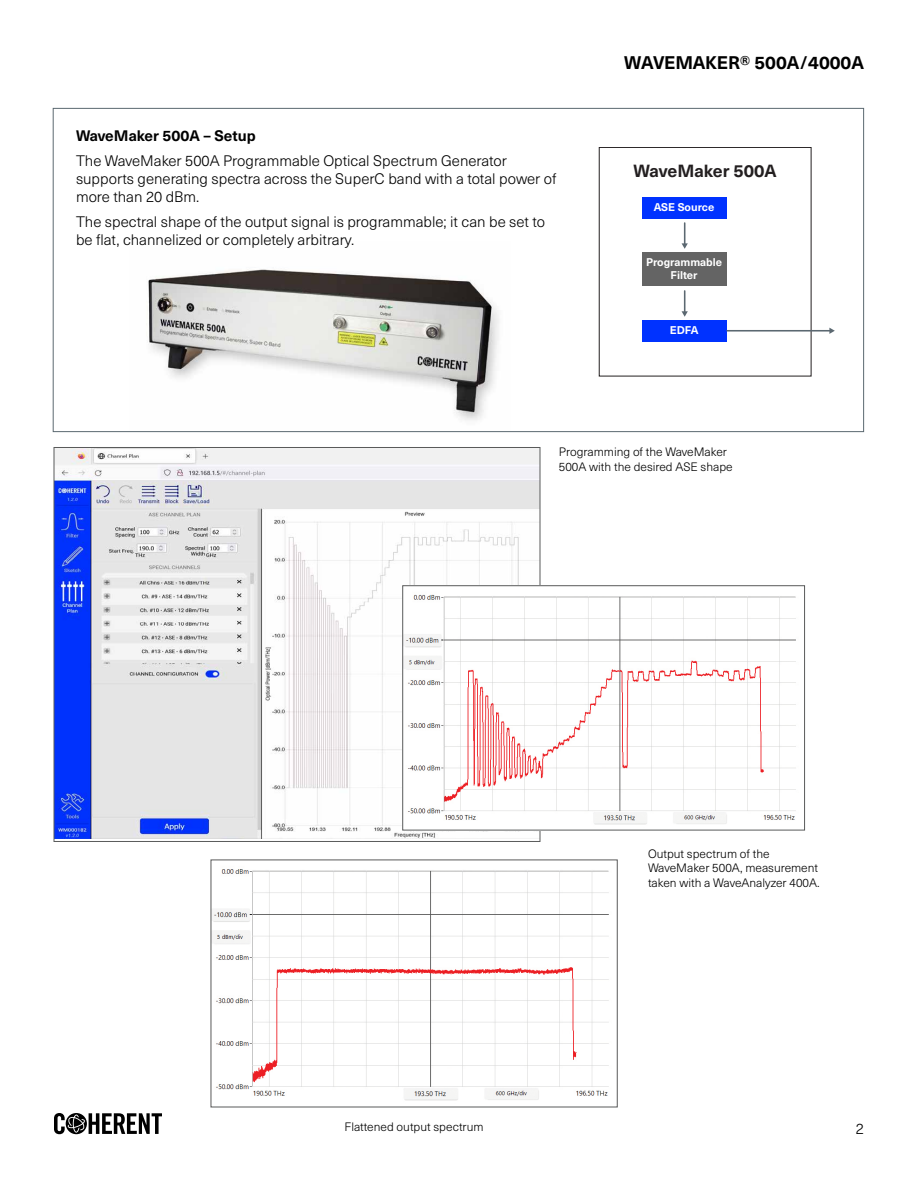
<style>
.page{position:relative;width:918px;height:1188px;background:#fff}
.page>*{position:absolute;margin:0;border:0;box-sizing:border-box;transform-origin:0 0}
.t1{font:700 18px "Neue Haas Unica Pro";color:#000}
.t2{font:700 17.25px "Neue Haas Unica Pro";color:#231f20}
.t3{font:300 15px/18px "Neue Haas Unica Pro";color:#000}
.t4{font:700 15px "Neue Haas Unica Pro";color:#000}
.t5{font:300 12px/14.4px "Neue Haas Unica Pro";color:#000}
.t6{font:700 10.95px/13.2px "Neue Haas Unica Pro";color:#fff;text-align:center}
</style>
<div class="page">
<svg style="left:54px;top:1113px;width:108px;height:21px"></svg>
<img style="left:148px;top:269px;width:351px;height:151px">
<div style="left:599px;top:147px;width:212px;height:229px;border:1px solid #231f20"></div>
<div style="left:642px;top:252px;width:84px;height:34px;background:#646464"></div>
<div style="left:642px;top:197px;width:84px;height:21px;background:#0032ff"></div>
<div style="left:642px;top:320px;width:84px;height:22px;background:#0032ff"></div>
<svg style="left:682px;top:223px;width:6px;height:26px"></svg>
<svg style="left:682px;top:291px;width:6px;height:26px"></svg>
<hr style="left:727px;top:330px;width:103px;height:2px;background:#5b6871">
<svg style="left:829px;top:328px;width:6px;height:6px"></svg>
<img style="left:56px;top:449px;width:482px;height:390px">
<img style="left:404px;top:587px;width:392px;height:241px">
<div style="left:402px;top:585px;width:403px;height:245px;border:1px solid #595a5a"></div>
<img style="left:213px;top:869px;width:396px;height:232px">
<p class="t4" style="left:76px;top:127px;width:181px">WaveMaker 500A – Setup</p>
<p class="t3" style="left:76px;top:152px;width:482px">The WaveMaker 500A Programmable Optical Spectrum Generator supports generating spectra across the SuperC band with a total power of more than 20 dBm.</p>
<p class="t3" style="left:76px;top:213px;width:471px">The spectral shape of the output signal is programmable; it can be set to be flat, channelized or completely arbitrary.</p>
<p class="t1" style="left:624px;top:51px;width:241px">WAVEMAKER® 500A/4000A</p>
<p class="t2" style="left:634px;top:160px;width:145px">WaveMaker 500A</p>
<p class="t6" style="left:654px;top:200px;width:62px">ASE Source</p>
<p class="t6" style="left:646px;top:256px;width:78px">Programmable<br>Filter</p>
<p class="t6" style="left:670px;top:323px;width:30px">EDFA</p>
<p class="t5" style="left:559px;top:445px;width:175px">Programming of the WaveMaker<br>500A with the desired ASE shape</p>
<p class="t5" style="left:345px;top:1120px;width:141px">Flattened output spectrum</p>
<p class="t5" style="left:648px;top:847px;width:173px">Output spectrum of the<br>WaveMaker 500A, measurement taken with a WaveAnalyzer 400A.</p>
<p class="t3" style="left:856px;top:1120px;width:10px">2</p>
</div>
